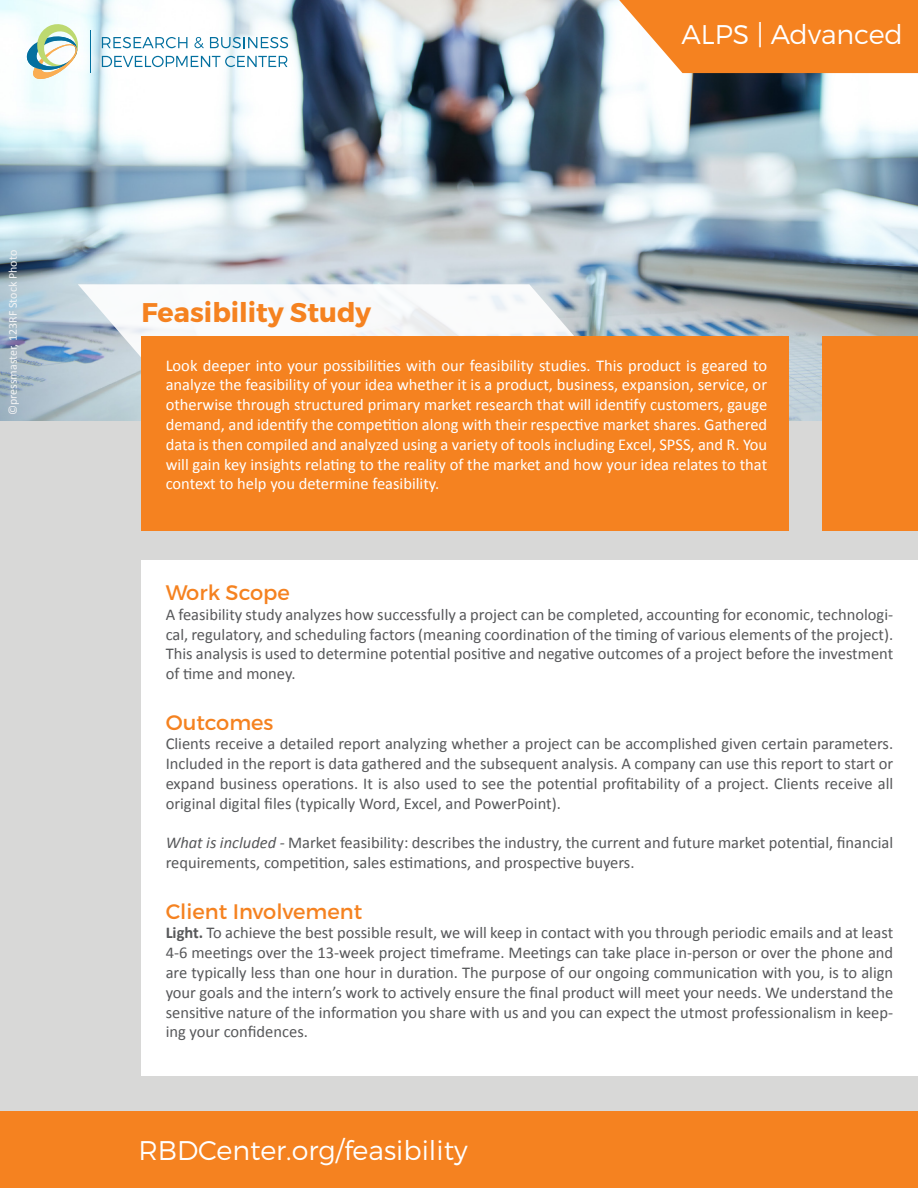
<style>
.page{position:relative;width:918px;height:1188px;background:#fff}
.page>*{position:absolute;margin:0;border:0;box-sizing:border-box;transform-origin:0 0}
.t1{font:300 27px "Montserrat";color:#fff}
.t2{font:700 27px "Montserrat";color:#f58220}
.t3{font:21px "Montserrat";color:#f58220}
.t4{font:16.5px/19.8px "Calibri";color:#57585a;text-align:justify}
.t5{font:16.5px/19.8px "Calibri";color:#fff;text-align:justify}
.t6{font:12px "Calibri";color:#f2f3f4}
.s1{font-style:italic}
.s2{font-weight:700}
</style>
<div class="page">
<img style="left:0;top:0;width:918px;height:421px">
<svg style="left:78px;top:284px;width:526px;height:87px"></svg>
<div style="left:0;top:421px;width:918px;height:736px;background:#d8d8d7"></div>
<svg style="left:619px;top:0;width:299px;height:73px;background:#f58f37"></svg>
<div style="left:141px;top:337px;width:648px;height:194px;background:#f58220"></div>
<div style="left:0;top:1112px;width:918px;height:76px;background:#f58220"></div>
<div style="left:823px;top:337px;width:95px;height:194px;background:#f58220"></div>
<div style="left:141px;top:560px;width:777px;height:516px;background:#fff"></div>
<svg style="left:27px;top:24px;width:54px;height:55px"></svg>
<hr style="left:90px;top:31px;width:1px;height:42px;background:#03709f">
<svg style="left:102px;top:37px;width:85px;height:11px"></svg>
<svg style="left:194px;top:37px;width:10px;height:11px"></svg>
<svg style="left:210px;top:37px;width:78px;height:11px"></svg>
<svg style="left:102px;top:56px;width:185px;height:11px"></svg>
<p class="t6" style="left:5px;top:415px;width:167px;rotate:-90deg">©pressmaster, 123RF Stock Photo</p>
<h1 class="t2" style="left:141px;top:296px;width:231px">Feasibility Study</h1>
<h1 class="t1" style="left:682px;top:18px;width:223px">ALPS | Advanced</h1>
<p class="t5" style="left:166px;top:355px;width:603px">Look deeper into your possibilities with our feasibility studies. This product is geared to analyze the feasibility of your idea whether it is a product, business, expansion, service, or otherwise through structured primary market research that will identify customers, gauge demand, and identify the competition along with their respective market shares. Gathered data is then compiled and analyzed using a variety of tools including Excel, SPSS, and R. You will gain key insights relating to the reality of the market and how your idea relates to that context to help you determine feasibility.</p>
<p class="t3" style="left:166px;top:580px;width:126px">Work Scope</p>
<p class="t4" style="left:166px;top:604px;width:729px">A feasibility study analyzes how successfully a project can be completed, accounting for economic, technologi&shy;cal, regulatory, and scheduling factors (meaning coordination of the timing of various elements of the project).<br>This analysis is used to determine potential positive and negative outcomes of a project before the investment of time and money.</p>
<p class="t3" style="left:166px;top:709px;width:109px">Outcomes</p>
<p class="t4" style="left:166px;top:734px;width:729px">Clients receive a detailed report analyzing whether a project can be accomplished given certain parameters.<br>Included in the report is data gathered and the subsequent analysis. A company can use this report to start or expand business operations. It is also used to see the potential profitability of a project. Clients receive all original digital files (typically Word, Excel, and PowerPoint).</p>
<p class="t4" style="left:166px;top:833px;width:729px"><span class="s1">What is included -</span> Market feasibility: describes the industry, the current and future market potential, financial requirements, competition, sales estimations, and prospective buyers.</p>
<p class="t3" style="left:166px;top:898px;width:198px">Client Involvement</p>
<p class="t4" style="left:166px;top:923px;width:729px"><span class="s2">Light.</span> To achieve the best possible result, we will keep in contact with you through periodic emails and at least 4-6 meetings over the 13-week project timeframe. Meetings can take place in-person or over the phone and are typically less than one hour in duration. The purpose of our ongoing communication with you, is to align your goals and the intern’s work to actively ensure the final product will meet your needs. We understand the sensitive nature of the information you share with us and you can expect the utmost professionalism in keep&shy;ing your confidences.</p>
<h1 class="t1" style="left:138px;top:1134px;width:331px">RBDCenter.org/feasibility</h1>
</div>
